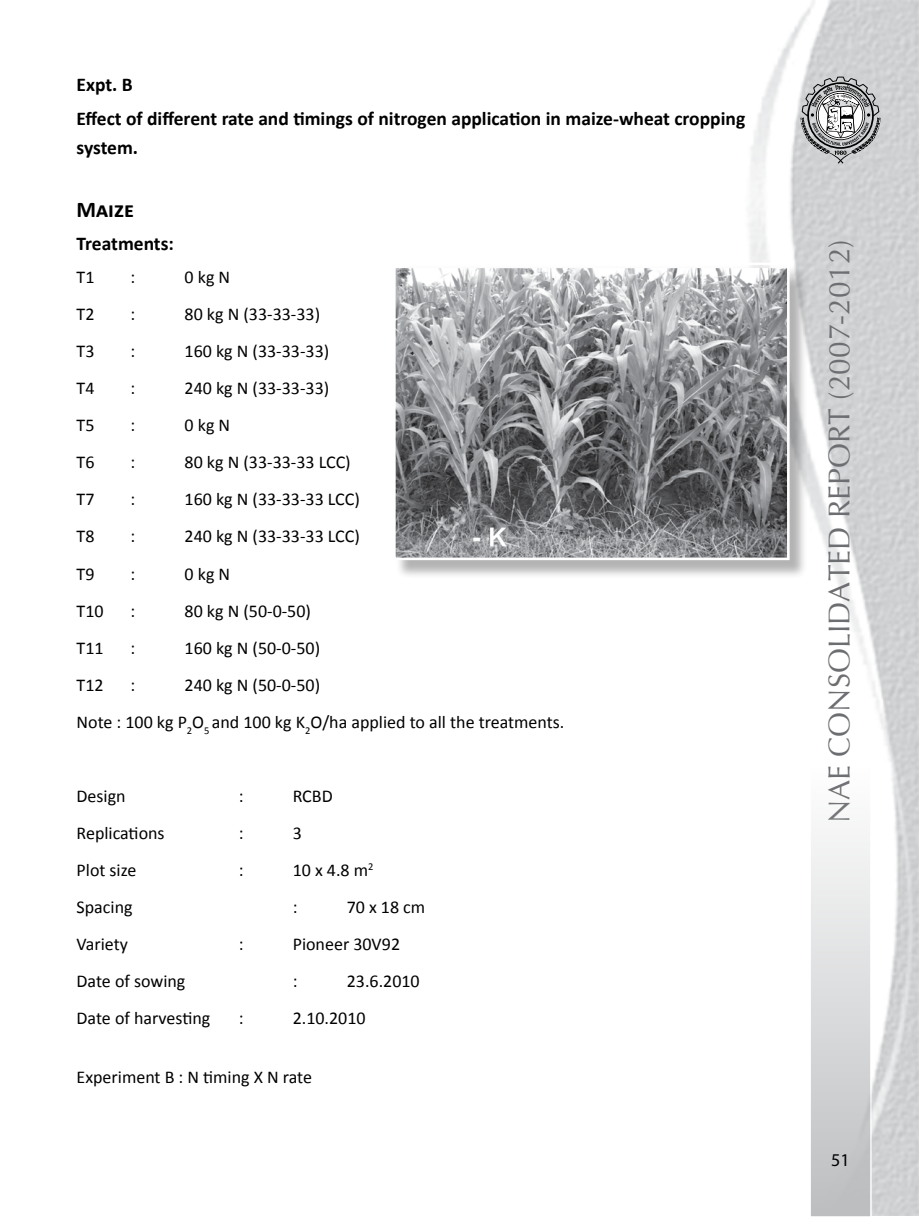
<style>
.page{position:relative;width:919px;height:1217px;background:#fff}
.page>*{position:absolute;margin:0;border:0;box-sizing:border-box;transform-origin:0 0}
.t1{font:30px "Optima";color:#6d6e71}
.t2{font:700 22.5px "Calibri";color:#000}
.t3{font:700 19.5px/33.5px "Calibri";color:#000}
.t4{font:18px/36.9px "Calibri";color:#000}
.t5{font:18px "Myriad Pro";color:#000}
</style>
<div class="page">
<img style="left:749px;top:0;width:168px;height:1214px">
<svg style="left:800px;top:77px;width:80px;height:86px;background:#a6a7a7"></svg>
<div style="left:809px;top:766px;width:62px;height:450px;background:linear-gradient(to bottom,#fff,#bbbdbf);border:2px solid #fff"></div>
<div style="left:395px;top:265px;width:413px;height:313px;background:#000;opacity:.3"></div>
<img style="left:397px;top:268px;width:388px;height:288px">
<div style="left:393px;top:262px;width:396px;height:298px;border:3px solid #fff"></div>
<p class="t3" style="left:77px;top:68px;width:670px">Expt. B<br>Effect of different rate and timings of nitrogen application in maize-wheat cropping</p>
<p class="t3" style="left:77px;top:131px;width:63px">system.</p>
<p class="t2" style="left:77px;top:195px;width:59px">Maize</p>
<p class="t3" style="left:77px;top:227px;width:99px">Treatments:</p>
<p class="t4" style="left:77px;top:259px;width:19px">T1</p>
<p class="t4" style="left:131px;top:259px;width:6px">:</p>
<p class="t4" style="left:185px;top:259px;width:47px">0 kg N</p>
<p class="t4" style="left:77px;top:296px;width:19px">T2</p>
<p class="t4" style="left:131px;top:296px;width:6px">:</p>
<p class="t4" style="left:185px;top:296px;width:137px">80 kg N (33-33-33)</p>
<p class="t4" style="left:77px;top:333px;width:19px">T3</p>
<p class="t4" style="left:131px;top:333px;width:6px">:</p>
<p class="t4" style="left:185px;top:333px;width:146px">160 kg N (33-33-33)</p>
<p class="t4" style="left:77px;top:370px;width:19px">T4</p>
<p class="t4" style="left:131px;top:370px;width:6px">:</p>
<p class="t4" style="left:185px;top:370px;width:146px">240 kg N (33-33-33)</p>
<p class="t4" style="left:77px;top:407px;width:19px">T5</p>
<p class="t4" style="left:131px;top:407px;width:6px">:</p>
<p class="t4" style="left:185px;top:407px;width:47px">0 kg N</p>
<p class="t4" style="left:77px;top:444px;width:19px">T6</p>
<p class="t4" style="left:131px;top:444px;width:6px">:</p>
<p class="t4" style="left:185px;top:444px;width:168px">80 kg N (33-33-33 LCC)</p>
<p class="t4" style="left:77px;top:481px;width:19px">T7</p>
<p class="t4" style="left:131px;top:481px;width:6px">:</p>
<p class="t4" style="left:185px;top:481px;width:177px">160 kg N (33-33-33 LCC)</p>
<p class="t4" style="left:77px;top:518px;width:19px">T8</p>
<p class="t4" style="left:131px;top:518px;width:6px">:</p>
<p class="t4" style="left:185px;top:518px;width:177px">240 kg N (33-33-33 LCC)</p>
<p class="t4" style="left:77px;top:555px;width:19px">T9</p>
<p class="t4" style="left:131px;top:555px;width:6px">:</p>
<p class="t4" style="left:185px;top:555px;width:47px">0 kg N</p>
<p class="t4" style="left:77px;top:592px;width:29px">T10</p>
<p class="t4" style="left:131px;top:592px;width:6px">:</p>
<p class="t4" style="left:185px;top:592px;width:128px">80 kg N (50-0-50)</p>
<p class="t4" style="left:77px;top:629px;width:29px">T11</p>
<p class="t4" style="left:131px;top:629px;width:6px">:</p>
<p class="t4" style="left:185px;top:629px;width:137px">160 kg N (50-0-50)</p>
<p class="t4" style="left:77px;top:666px;width:29px">T12</p>
<p class="t4" style="left:131px;top:666px;width:6px">:</p>
<p class="t4" style="left:77px;top:666px;width:489px;text-indent:108px">240 kg N (50-0-50)<br>Note : 100 kg P<sub>2</sub>O<sub>5</sub> and 100 kg K<sub>2</sub>O/ha applied to all the treatments.</p>
<p class="t4" style="left:77px;top:777px;width:51px">Design</p>
<p class="t4" style="left:239px;top:777px;width:6px">:</p>
<p class="t4" style="left:293px;top:777px;width:42px">RCBD</p>
<p class="t4" style="left:77px;top:814px;width:90px">Replications</p>
<p class="t4" style="left:239px;top:814px;width:6px">:</p>
<p class="t4" style="left:293px;top:814px;width:11px">3</p>
<p class="t4" style="left:77px;top:851px;width:61px">Plot size</p>
<p class="t4" style="left:239px;top:851px;width:6px">:</p>
<p class="t4" style="left:293px;top:851px;width:82px">10 x 4.8 m<sup>2</sup></p>
<p class="t4" style="left:77px;top:888px;width:57px">Spacing</p>
<p class="t4" style="left:293px;top:888px;width:6px">:</p>
<p class="t4" style="left:347px;top:888px;width:80px">70 x 18 cm</p>
<p class="t4" style="left:77px;top:925px;width:53px">Variety</p>
<p class="t4" style="left:239px;top:925px;width:6px">:</p>
<p class="t4" style="left:293px;top:925px;width:109px">Pioneer 30V92</p>
<p class="t4" style="left:77px;top:962px;width:110px">Date of sowing</p>
<p class="t4" style="left:293px;top:962px;width:6px">:</p>
<p class="t4" style="left:347px;top:962px;width:74px">23.6.2010</p>
<p class="t4" style="left:77px;top:999px;width:135px">Date of harvesting</p>
<p class="t4" style="left:239px;top:999px;width:6px">:</p>
<p class="t4" style="left:293px;top:999px;width:74px">2.10.2010</p>
<p class="t4" style="left:77px;top:1057px;width:237px">Experiment B : N timing X N rate</p>
<h1 class="t1" style="left:820px;top:823px;width:585px;rotate:-90deg">NAE CONSOLIDATED REPORT (2007-2012)</h1>
<p class="t5" style="left:831px;top:1148px;width:20px">51</p>
</div>
